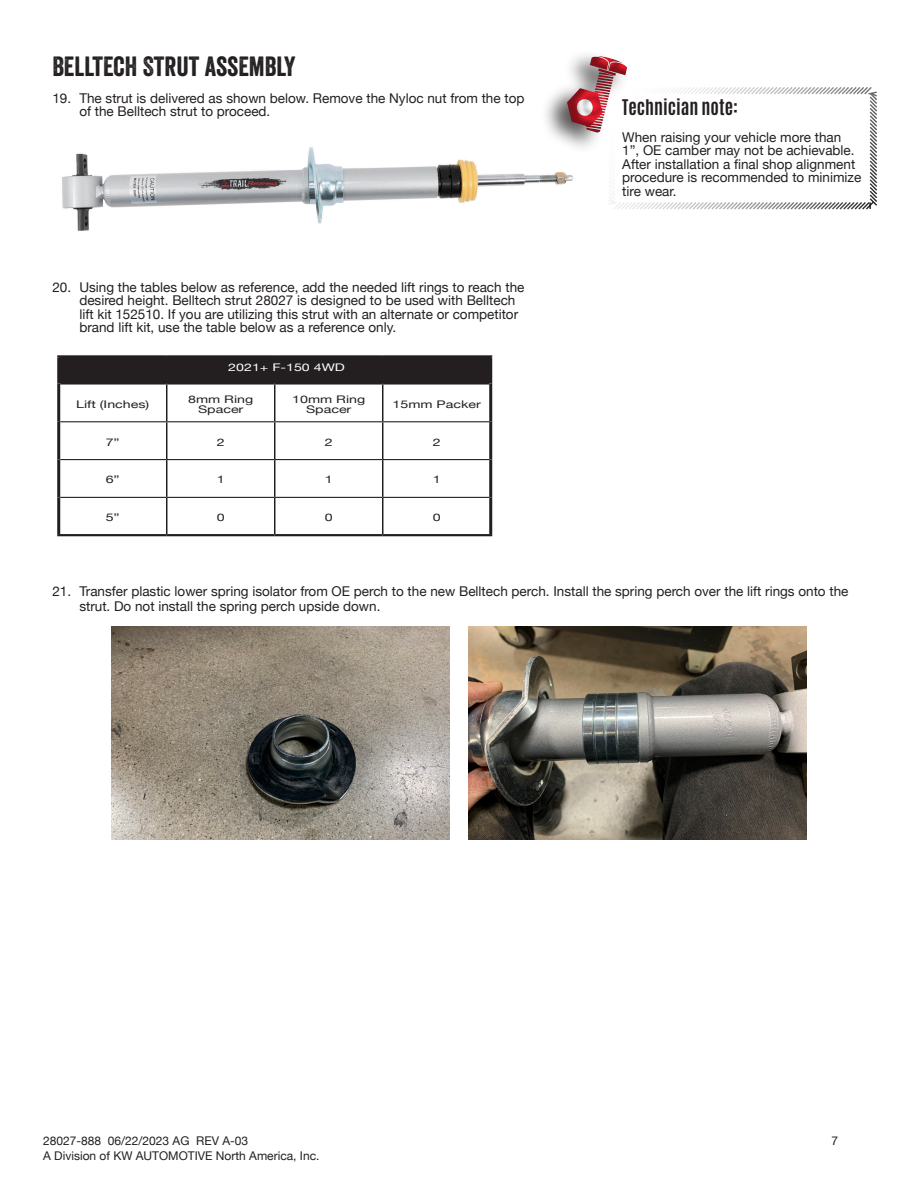
<style>
.page{position:relative;width:918px;height:1188px;background:#fff}
.page>*{position:absolute;margin:0;border:0;box-sizing:border-box;transform-origin:0 0}
.t1{font:27px "Veneer";color:#231f20}
.t2{font:700 18px "Antonio";color:#231f20}
.t3{font:13.5px/13.5px "Helvetica Neue";color:#231f20}
.t4{font:12px "Helvetica Neue";color:#231f20}
.t5{font:10.5px/10.5px "Helvetica Neue";color:#231f20;text-align:center;scale:1.35 1}
.t6{font:10.5px "Helvetica Neue";color:#fff;scale:1.35 1}
</style>
<div class="page">
<div style="left:59px;top:356px;width:432px;height:27px;background:#231f20"></div>
<hr style="left:489px;top:358px;width:3px;height:25px;background:#231f20">
<hr style="left:57px;top:383px;width:3px;height:39px;background:#231f20">
<hr style="left:489px;top:383px;width:3px;height:39px;background:#231f20">
<hr style="left:57px;top:422px;width:3px;height:38px;background:#231f20">
<hr style="left:489px;top:422px;width:3px;height:38px;background:#231f20">
<hr style="left:57px;top:460px;width:3px;height:37px;background:#231f20">
<hr style="left:489px;top:460px;width:3px;height:37px;background:#231f20">
<hr style="left:57px;top:497px;width:3px;height:37px;background:#231f20">
<hr style="left:489px;top:497px;width:3px;height:37px;background:#231f20">
<hr style="left:166px;top:385px;width:1px;height:36px;background:#231f20">
<hr style="left:274px;top:385px;width:1px;height:36px;background:#231f20">
<hr style="left:382px;top:385px;width:1px;height:36px;background:#231f20">
<hr style="left:166px;top:422px;width:1px;height:37px;background:#231f20">
<hr style="left:274px;top:422px;width:1px;height:37px;background:#231f20">
<hr style="left:382px;top:422px;width:1px;height:37px;background:#231f20">
<hr style="left:166px;top:460px;width:1px;height:37px;background:#231f20">
<hr style="left:274px;top:460px;width:1px;height:37px;background:#231f20">
<hr style="left:382px;top:460px;width:1px;height:37px;background:#231f20">
<hr style="left:166px;top:498px;width:1px;height:36px;background:#231f20">
<hr style="left:274px;top:498px;width:1px;height:36px;background:#231f20">
<hr style="left:382px;top:498px;width:1px;height:36px;background:#231f20">
<hr style="left:60px;top:421px;width:107px;height:1px;background:#231f20">
<hr style="left:167px;top:421px;width:108px;height:1px;background:#231f20">
<hr style="left:275px;top:421px;width:108px;height:1px;background:#231f20">
<hr style="left:383px;top:421px;width:106px;height:1px;background:#231f20">
<hr style="left:60px;top:459px;width:107px;height:1px;background:#231f20">
<hr style="left:167px;top:459px;width:108px;height:1px;background:#231f20">
<hr style="left:275px;top:459px;width:108px;height:1px;background:#231f20">
<hr style="left:383px;top:459px;width:106px;height:1px;background:#231f20">
<hr style="left:60px;top:497px;width:107px;height:1px;background:#231f20">
<hr style="left:167px;top:497px;width:108px;height:1px;background:#231f20">
<hr style="left:275px;top:497px;width:108px;height:1px;background:#231f20">
<hr style="left:383px;top:497px;width:106px;height:1px;background:#231f20">
<hr style="left:57px;top:534px;width:110px;height:2px;background:#231f20">
<hr style="left:167px;top:534px;width:108px;height:2px;background:#231f20">
<hr style="left:275px;top:534px;width:108px;height:2px;background:#231f20">
<hr style="left:383px;top:534px;width:109px;height:2px;background:#231f20">
<hr style="left:57px;top:355px;width:110px;height:3px;background:#231f20">
<hr style="left:167px;top:355px;width:108px;height:3px;background:#231f20">
<hr style="left:275px;top:355px;width:108px;height:3px;background:#231f20">
<hr style="left:383px;top:355px;width:109px;height:3px;background:#231f20">
<hr style="left:60px;top:382px;width:107px;height:3px;background:#231f20">
<hr style="left:167px;top:382px;width:108px;height:3px;background:#231f20">
<hr style="left:275px;top:382px;width:108px;height:3px;background:#231f20">
<hr style="left:383px;top:382px;width:106px;height:3px;background:#231f20">
<hr style="left:57px;top:358px;width:3px;height:25px;background:#231f20">
<img style="left:62px;top:147px;width:500px;height:84px">
<div style="left:540px;top:49px;width:89px;height:106px;background:#231f20;opacity:.73"></div>
<svg style="left:562px;top:52px;width:315px;height:158px"></svg>
<img style="left:111px;top:626px;width:339px;height:214px">
<img style="left:468px;top:626px;width:339px;height:214px">
<p class="t1" style="left:52px;top:49px;width:245px">BELLTECH STRUT ASSEMBLY</p>
<p class="t3" style="left:79px;top:91px;width:447px;text-indent:-27px">19. The strut is delivered as shown below. Remove the Nyloc nut from the top of the Belltech strut to proceed.</p>
<p class="t3" style="left:79px;top:280px;width:447px;text-indent:-27px">20. Using the tables below as reference, add the needed lift rings to reach the desired height. Belltech strut 28027 is designed to be used with Belltech lift kit 152510. If you are utilizing this strut with an alternate or competitor brand lift kit, use the table below as a reference only.</p>
<p class="t6" style="left:228px;top:361px;width:88px">2021+ F-150 4WD</p>
<p class="t5" style="left:76px;top:399px;width:56px">Lift (Inches)</p>
<p class="t5" style="left:188px;top:394px;width:50px">8mm Ring<br>Spacer</p>
<p class="t5" style="left:292px;top:394px;width:56px">10mm Ring<br>Spacer</p>
<p class="t5" style="left:393px;top:399px;width:67px">15mm Packer</p>
<p class="t5" style="left:106px;top:437px;width:12px">7”</p>
<p class="t5" style="left:217px;top:437px;width:7px">2</p>
<p class="t5" style="left:325px;top:437px;width:7px">2</p>
<p class="t5" style="left:433px;top:437px;width:7px">2</p>
<p class="t5" style="left:106px;top:474px;width:12px">6”</p>
<p class="t5" style="left:217px;top:474px;width:7px">1</p>
<p class="t5" style="left:325px;top:474px;width:7px">1</p>
<p class="t5" style="left:433px;top:474px;width:7px">1</p>
<p class="t5" style="left:106px;top:512px;width:12px">5”</p>
<p class="t5" style="left:217px;top:512px;width:7px">0</p>
<p class="t5" style="left:325px;top:512px;width:7px">0</p>
<p class="t5" style="left:433px;top:512px;width:7px">0</p>
<p class="t2" style="left:622px;top:94px;width:117px">Technician note:</p>
<p class="t3" style="left:622px;top:130px;width:241px">When raising your vehicle more than<br>1”, OE camber may not be achievable.<br>After installation a final shop alignment procedure is recommended to minimize tire wear.</p>
<p class="t3" style="left:79px;top:584px;width:771px;line-height:15px;text-indent:-27px">21. Transfer plastic lower spring isolator from OE perch to the new Belltech perch. Install the spring perch over the lift rings onto the strut. Do not install the spring perch upside down.</p>
<p class="t4" style="left:43px;top:1134px;width:206px">28027-888 06/22/2023 AG REV A-03</p>
<p class="t4" style="left:832px;top:1134px;width:8px">7</p>
<p class="t4" style="left:43px;top:1148px;width:278px">A Division of KW AUTOMOTIVE North America, Inc.</p>
</div>
